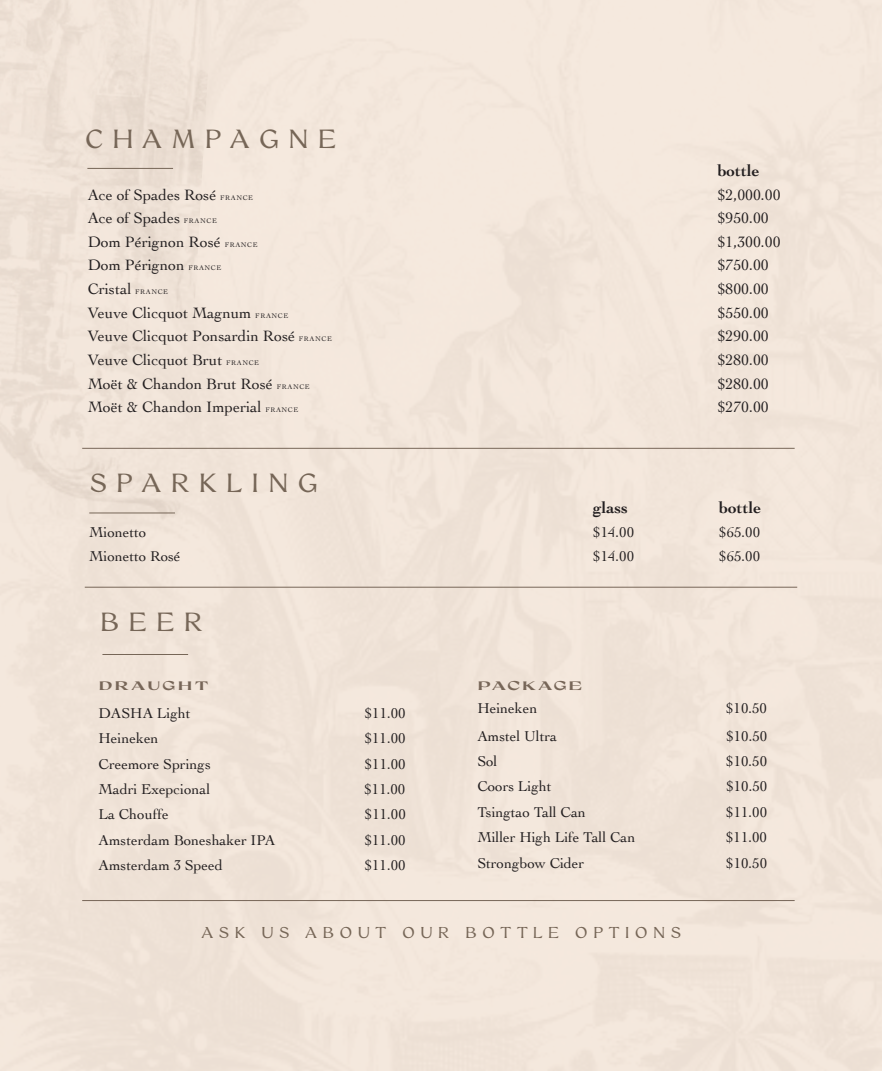
<style>
.page{position:relative;width:882px;height:1071px;background:#f7ebe0}
.page>*{position:absolute;margin:0;border:0;box-sizing:border-box;transform-origin:0 0}
.t1{font:26.25px "Coconat";letter-spacing:.325em;color:#766657}
.t2{font:700 16.62px "Cochin";color:#231f20}
.t3{font:15.75px "Cochin";color:#231f20}
.t4{font:15.75px "Coconat";letter-spacing:.325em;color:#766657}
.t5{font:14.88px "Cochin";color:#231f20}
.t6{font:700 expanded 12.25px "Coconat";letter-spacing:.12em;color:#776658}
.t7{font:700 expanded 12.25px "Coconat";letter-spacing:.15em;color:#776658}
.t8{font:7px "Cochin";letter-spacing:.09em;color:#231f20}
</style>
<div class="page">
<hr style="left:82px;top:900px;width:713px;height:1px;background:#776658">
<hr style="left:82px;top:448px;width:713px;height:1px;background:#776658">
<hr style="left:85px;top:587px;width:712px;height:1px;background:#776658">
<hr style="left:87px;top:168px;width:86px;height:1px;background:#766657">
<hr style="left:102px;top:654px;width:86px;height:1px;background:#766657">
<hr style="left:89px;top:513px;width:86px;height:1px;background:#766657">
<p class="t1" style="left:85px;top:123px;width:253px">CHAMPAGNE</p>
<p class="t2" style="left:718px;top:159px;width:43px">bottle</p>
<p class="t3" style="left:88px;top:184px;width:130px">Ace of Spades Rosé</p>
<p class="t8" style="left:220px;top:193px;width:34px">FRANCE</p>
<p class="t3" style="left:718px;top:184px;width:64px">$2,000.00</p>
<p class="t3" style="left:88px;top:207px;width:94px">Ace of Spades</p>
<p class="t8" style="left:184px;top:216px;width:34px">FRANCE</p>
<p class="t3" style="left:718px;top:207px;width:53px">$950.00</p>
<p class="t3" style="left:88px;top:231px;width:135px">Dom Pérignon Rosé</p>
<p class="t8" style="left:225px;top:240px;width:34px">FRANCE</p>
<p class="t3" style="left:718px;top:231px;width:64px">$1,300.00</p>
<p class="t3" style="left:88px;top:255px;width:98px">Dom Pérignon</p>
<p class="t8" style="left:188px;top:263px;width:34px">FRANCE</p>
<p class="t3" style="left:718px;top:255px;width:53px">$750.00</p>
<p class="t3" style="left:88px;top:278px;width:45px">Cristal</p>
<p class="t8" style="left:135px;top:287px;width:34px">FRANCE</p>
<p class="t3" style="left:718px;top:278px;width:53px">$800.00</p>
<p class="t3" style="left:88px;top:302px;width:165px">Veuve Clicquot Magnum</p>
<p class="t8" style="left:255px;top:311px;width:34px">FRANCE</p>
<p class="t3" style="left:718px;top:302px;width:53px">$550.00</p>
<p class="t3" style="left:88px;top:326px;width:209px">Veuve Clicquot Ponsardin Rosé</p>
<p class="t8" style="left:299px;top:334px;width:34px">FRANCE</p>
<p class="t3" style="left:718px;top:326px;width:53px">$290.00</p>
<p class="t3" style="left:88px;top:349px;width:136px">Veuve Clicquot Brut</p>
<p class="t8" style="left:226px;top:358px;width:34px">FRANCE</p>
<p class="t3" style="left:718px;top:349px;width:53px">$280.00</p>
<p class="t3" style="left:88px;top:373px;width:187px">Moët &amp; Chandon Brut Rosé</p>
<p class="t8" style="left:277px;top:382px;width:34px">FRANCE</p>
<p class="t3" style="left:718px;top:373px;width:53px">$280.00</p>
<p class="t3" style="left:88px;top:396px;width:175px">Moët &amp; Chandon Imperial</p>
<p class="t8" style="left:265px;top:405px;width:34px">FRANCE</p>
<p class="t3" style="left:718px;top:396px;width:53px">$270.00</p>
<p class="t1" style="left:90px;top:466px;width:230px">SPARKLING</p>
<p class="t2" style="left:593px;top:497px;width:36px">glass</p>
<p class="t2" style="left:719px;top:497px;width:43px">bottle</p>
<p class="t5" style="left:89px;top:522px;width:59px">Mionetto</p>
<p class="t5" style="left:593px;top:522px;width:42px">$14.00</p>
<p class="t5" style="left:719px;top:522px;width:42px">$65.00</p>
<p class="t5" style="left:89px;top:546px;width:93px">Mionetto Rosé</p>
<p class="t5" style="left:593px;top:546px;width:42px">$14.00</p>
<p class="t5" style="left:719px;top:546px;width:42px">$65.00</p>
<p class="t1" style="left:100px;top:605px;width:105px">BEER</p>
<p class="t7" style="left:99px;top:677px;width:112px">DRAUGHT</p>
<p class="t5" style="left:99px;top:703px;width:93px">DASHA Light</p>
<p class="t5" style="left:365px;top:703px;width:42px">$11.00</p>
<p class="t5" style="left:99px;top:728px;width:62px">Heineken</p>
<p class="t5" style="left:365px;top:728px;width:42px">$11.00</p>
<p class="t5" style="left:99px;top:754px;width:114px">Creemore Springs</p>
<p class="t5" style="left:365px;top:754px;width:42px">$11.00</p>
<p class="t5" style="left:99px;top:779px;width:113px">Madri Exepcional</p>
<p class="t5" style="left:365px;top:779px;width:42px">$11.00</p>
<p class="t5" style="left:99px;top:805px;width:72px">La Chouffe</p>
<p class="t5" style="left:365px;top:805px;width:42px">$11.00</p>
<p class="t5" style="left:99px;top:830px;width:178px">Amsterdam Boneshaker IPA</p>
<p class="t5" style="left:365px;top:830px;width:42px">$11.00</p>
<p class="t5" style="left:99px;top:855px;width:126px">Amsterdam 3 Speed</p>
<p class="t5" style="left:365px;top:855px;width:42px">$11.00</p>
<p class="t6" style="left:477px;top:677px;width:107px">PACKAGE</p>
<p class="t5" style="left:477px;top:698px;width:62px">Heineken</p>
<p class="t5" style="left:726px;top:698px;width:42px">$10.50</p>
<p class="t5" style="left:477px;top:726px;width:81px">Amstel Ultra</p>
<p class="t5" style="left:726px;top:726px;width:42px">$10.50</p>
<p class="t5" style="left:477px;top:751px;width:22px">Sol</p>
<p class="t5" style="left:726px;top:751px;width:42px">$10.50</p>
<p class="t5" style="left:477px;top:777px;width:76px">Coors Light</p>
<p class="t5" style="left:726px;top:777px;width:42px">$10.50</p>
<p class="t5" style="left:477px;top:802px;width:110px">Tsingtao Tall Can</p>
<p class="t5" style="left:726px;top:802px;width:42px">$11.00</p>
<p class="t5" style="left:477px;top:827px;width:160px">Miller High Life Tall Can</p>
<p class="t5" style="left:726px;top:827px;width:42px">$11.00</p>
<p class="t5" style="left:477px;top:853px;width:109px">Strongbow Cider</p>
<p class="t5" style="left:726px;top:853px;width:42px">$10.50</p>
<p class="t4" style="left:201px;top:923px;width:481px">ASK US ABOUT OUR BOTTLE OPTIONS</p>
</div>
